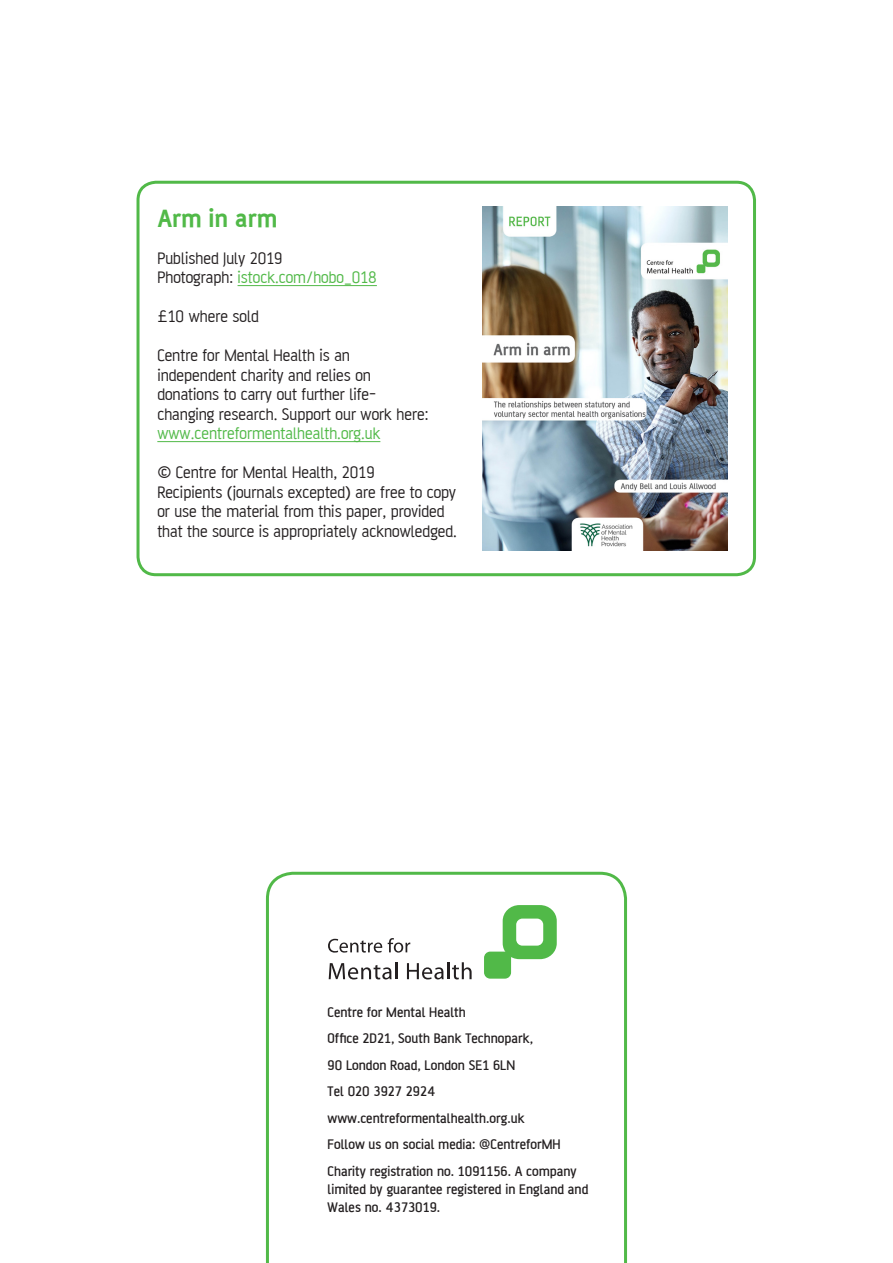
<style>
.page{position:relative;width:893px;height:1263px;background:#fff}
.page>*{position:absolute;margin:0;border:0;box-sizing:border-box;transform-origin:0 0}
.indented_quotes{font:700 27px "AF Battersea";color:#51b948}
.t1{font:18px/19.5px "AF Battersea";color:#231f20}
.t2{font:18px "AF Battersea";color:#51b948}
.t3{font:500 15px/18px "AF Battersea";color:#231f20}
.s1{color:#231f20}
.s2{color:#51b948}
</style>
<div class="page">
<svg style="left:266px;top:872px;width:361px;height:391px"></svg>
<svg style="left:503px;top:905px;width:54px;height:54px"></svg>
<div style="left:484px;top:951px;width:27px;height:28px;background:#51b948;border-radius:6px"></div>
<svg style="left:328px;top:939px;width:54px;height:13px"></svg>
<svg style="left:388px;top:938px;width:22px;height:14px"></svg>
<svg style="left:329px;top:962px;width:68px;height:17px"></svg>
<svg style="left:407px;top:962px;width:65px;height:17px"></svg>
<div style="left:137px;top:181px;width:619px;height:395px;border:3px solid #51b948;border-radius:18px"></div>
<hr style="left:238px;top:285px;width:139px;height:1px;background:#51b948">
<hr style="left:157px;top:441px;width:223px;height:1px;background:#51b948">
<img style="left:483px;top:207px;width:244px;height:343px">
<p class="indented_quotes" style="left:157px;top:204px;width:122px">Arm in arm</p>
<p class="t1" style="left:157px;top:248px;width:127px">Published July 2019</p>
<p class="t2" style="left:157px;top:268px;width:221px"><span class="s1">Photograph:</span> istock.com/hobo_018</p>
<p class="t1" style="left:157px;top:307px;width:103px">£10 where sold</p>
<p class="t1" style="left:157px;top:346px;width:273px">Centre for Mental Health is an independent charity and relies on donations to carry out further life&shy;changing research. Support our work here: <span class="s2">www.centreformentalhealth.org.uk</span></p>
<p class="t1" style="left:157px;top:463px;width:219px">© Centre for Mental Health, 2019</p>
<p class="t1" style="left:157px;top:482px;width:301px">Recipients (journals excepted) are free to copy or use the material from this paper, provided that the source is appropriately acknowledged.</p>
<p class="t3" style="left:328px;top:1003px;width:140px">Centre for Mental Health</p>
<p class="t3" style="left:328px;top:1029px;width:207px">Office 2D21, South Bank Technopark,</p>
<p class="t3" style="left:328px;top:1056px;width:189px">90 London Road, London SE1 6LN</p>
<p class="t3" style="left:328px;top:1082px;width:109px">Tel 020 3927 2924</p>
<p class="t3" style="left:328px;top:1109px;width:199px">www.centreformentalhealth.org.uk</p>
<p class="t3" style="left:328px;top:1135px;width:234px">Follow us on social media: @CentreforMH</p>
<p class="t3" style="left:328px;top:1162px;width:262px">Charity registration no. 1091156. A company limited by guarantee registered in England and<br>Wales no. 4373019.</p>
</div>
